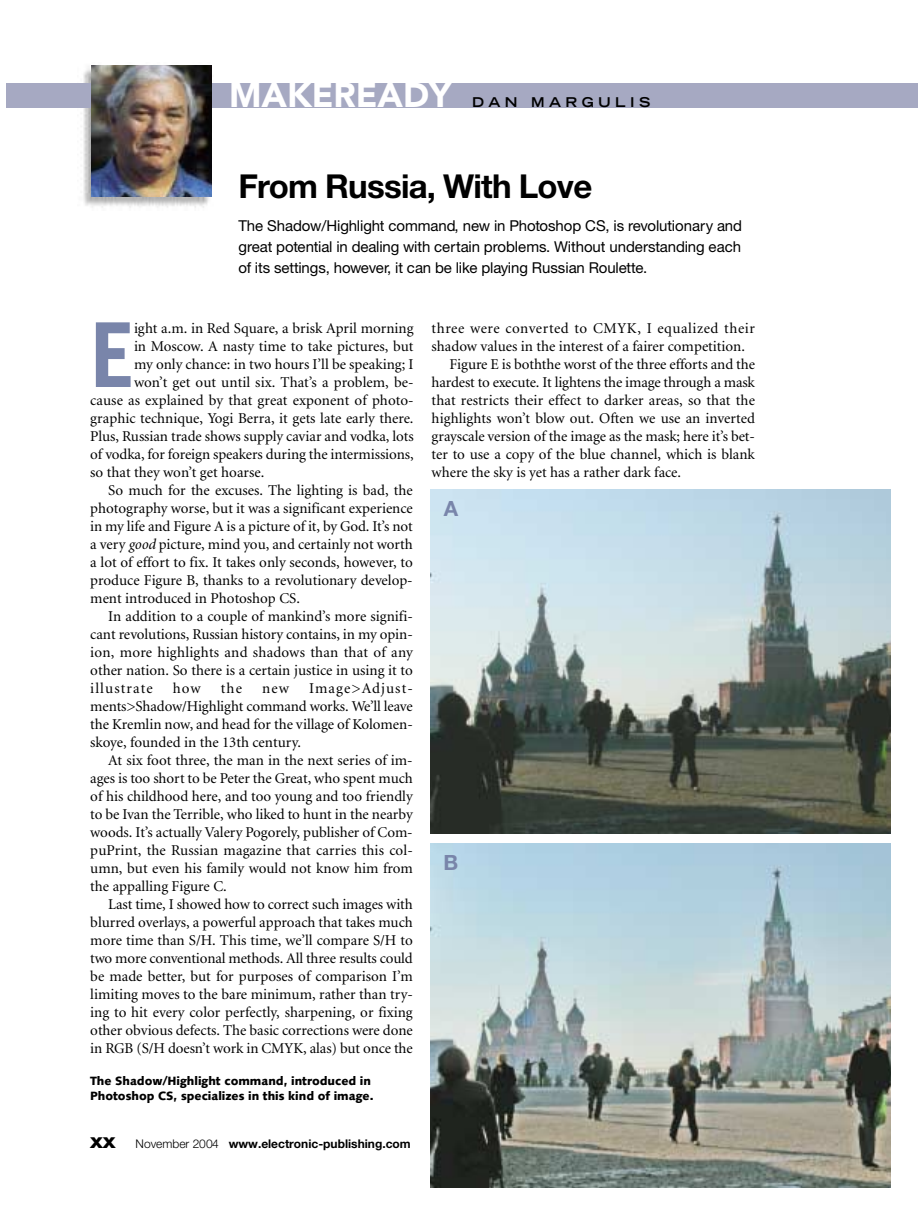
<style>
.page{position:relative;width:918px;height:1215px;background:#fff}
.page>*{position:absolute;margin:0;border:0;box-sizing:border-box;transform-origin:0 0}
.t1{font:700 89.55px "Trade Gothic";color:#7985aa}
.t2{font:900 34.5px "Avenir";color:#fff}
.t3{font:700 33px "Helvetica Neue";letter-spacing:-.02em;color:#000}
.t4{font:700 21px "Helvetica Neue";color:#7985aa}
.t5{font:15px/18px "Minion";color:#000;text-align:justify}
.t6{font:15px/21px "Helvetica Neue";letter-spacing:-.01em;color:#000;text-align:justify}
.t7{font:15px "Minion";letter-spacing:.035em;color:#000}
.t8{font:15px "Minion";letter-spacing:.07em;color:#000}
.t9{font:800 expanded 15px "Helvetica Neue";color:#000}
.t10{font:700 expanded 13.5px "Trade Gothic LH";letter-spacing:.325em;color:#000}
.t11{font:900 12px/15px "Syntax";color:#000}
.t12{font:700 12px "Helvetica Neue";color:#000}
.s1{font-style:italic}
.s2{font-weight:300}
</style>
<div class="page">
<img style="left:77px;top:65px;width:137px;height:143px">
<div style="left:6px;top:83px;width:912px;height:24px;background:#a6a9c2"></div>
<img style="left:92px;top:66px;width:120px;height:130px">
<img style="left:430px;top:843px;width:461px;height:345px">
<img style="left:430px;top:489px;width:461px;height:345px">
<h2 class="t2" style="left:229px;top:81px;width:224px">MAKEREADY</h2>
<p class="t10" style="left:472px;top:97px;width:180px">DAN MARGULIS</p>
<h3 class="t3" style="left:238px;top:175px;width:355px">From Russia, With Love</h3>
<p class="t6" style="left:238px;top:217px;width:505px">The Shadow/Highlight command, new in Photoshop CS, is revolutionary and great potential in dealing with certain problems. Without understanding each of its settings, however, it can be like playing Russian Roulette.</p>
<h1 class="t1" style="left:90px;top:322px;width:46px">E</h1>
<p class="t5" style="left:134px;top:320px;width:281px">ight a.m. in Red Square, a brisk April morning</p>
<p class="t5" style="left:134px;top:338px;width:281px">in Moscow. A nasty time to take pictures, but</p>
<p class="t5" style="left:134px;top:356px;width:281px">my only chance: in two hours I’ll be speaking; I</p>
<p class="t5" style="left:134px;top:374px;width:281px">won’t get out until six. That’s a problem, be-</p>
<p class="t5" style="left:90px;top:392px;width:325px">cause as explained by that great exponent of photo-</p>
<p class="t5" style="left:90px;top:410px;width:325px">graphic technique, Yogi Berra, it gets late early there.</p>
<p class="t5" style="left:90px;top:428px;width:325px">Plus, Russian trade shows supply caviar and vodka, lots</p>
<p class="t5" style="left:90px;top:446px;width:325px">of vodka, for foreign speakers during the intermissions,</p>
<p class="t5" style="left:90px;top:464px;width:175px">so that they won’t get hoarse.</p>
<p class="t5" style="left:108px;top:482px;width:306px">So much for the excuses. The lighting is bad, the</p>
<p class="t5" style="left:90px;top:500px;width:324px">photography worse, but it was a significant experience</p>
<p class="t5" style="left:90px;top:518px;width:324px">in my life and Figure A is a picture of it, by God. It’s not</p>
<p class="t5" style="left:90px;top:536px;width:324px">a very <span class="s1">good</span> picture, mind you, and certainly not worth</p>
<p class="t5" style="left:90px;top:554px;width:324px">a lot of effort to fix. It takes only seconds, however, to</p>
<p class="t5" style="left:90px;top:572px;width:324px">produce Figure B, thanks to a revolutionary develop-</p>
<p class="t5" style="left:90px;top:590px;width:211px">ment introduced in Photoshop CS.</p>
<p class="t5" style="left:108px;top:608px;width:306px">In addition to a couple of mankind’s more signifi-</p>
<p class="t5" style="left:90px;top:626px;width:324px">cant revolutions, Russian history contains, in my opin-</p>
<p class="t5" style="left:90px;top:644px;width:324px">ion, more highlights and shadows than that of any</p>
<p class="t5" style="left:90px;top:662px;width:324px">other nation. So there is a certain justice in using it to</p>
<p class="t8" style="left:90px;top:682px;width:64px">illustrate</p>
<p class="t5" style="left:173px;top:680px;width:29px">how</p>
<p class="t5" style="left:221px;top:680px;width:23px">the</p>
<p class="t5" style="left:262px;top:680px;width:28px">new</p>
<p class="t5" style="left:90px;top:680px;width:324px;text-indent:219px">Image&gt;Adjust&shy;ments&gt;Shadow/Highlight command works. We’ll leave the Kremlin now, and head for the village of Kolomen&shy;skoye, founded in the 13th century.</p>
<p class="t5" style="left:90px;top:752px;width:324px;text-indent:18px">At six foot three, the man in the next series of im&shy;ages is too short to be Peter the Great, who spent much of his childhood here, and too young and too friendly to be Ivan the Terrible, who liked to hunt in the nearby woods. It’s actually Valery Pogorely, publisher of Com&shy;puPrint, the Russian magazine that carries this col&shy;umn, but even his family would not know him from the appalling Figure C.</p>
<p class="t5" style="left:90px;top:896px;width:324px;text-indent:18px">Last time, I showed how to correct such images with blurred overlays, a powerful approach that takes much more time than S/H. This time, we’ll compare S/H to two more conventional methods. All three results could be made better, but for purposes of comparison I’m limiting moves to the bare minimum, rather than try&shy;ing to hit every color perfectly, sharpening, or fixing other obvious defects. The basic corrections were done in RGB (S/H doesn’t work in CMYK, alas) but once the</p>
<p class="t11" style="left:90px;top:1074px;width:285px">The Shadow/Highlight command, introduced in<br>Photoshop CS, specializes in this kind of image.</p>
<p class="t9" style="left:90px;top:1137px;width:27px">XX</p>
<p class="t12" style="left:136px;top:1140px;width:277px"><span class="s2">November 2004</span> www.electronic-publishing.com</p>
<p class="t7" style="left:432px;top:322px;width:325px">three were converted to CMYK, I equalized their</p>
<p class="t5" style="left:432px;top:338px;width:315px">shadow values in the interest of a fairer competition.</p>
<p class="t5" style="left:450px;top:356px;width:307px">Figure E is boththe worst of the three efforts and the</p>
<p class="t5" style="left:432px;top:374px;width:325px">hardest to execute. It lightens the image through a mask</p>
<p class="t5" style="left:432px;top:392px;width:325px">that restricts their effect to darker areas, so that the</p>
<p class="t5" style="left:432px;top:410px;width:325px">highlights won’t blow out. Often we use an inverted</p>
<p class="t5" style="left:432px;top:428px;width:325px">grayscale version of the image as the mask; here it’s bet-</p>
<p class="t5" style="left:432px;top:446px;width:325px">ter to use a copy of the blue channel, which is blank</p>
<p class="t5" style="left:432px;top:464px;width:251px">where the sky is yet has a rather dark face.</p>
<h3 class="t4" style="left:444px;top:501px;width:16px">A</h3>
<h3 class="t4" style="left:444px;top:855px;width:16px">B</h3>
</div>
